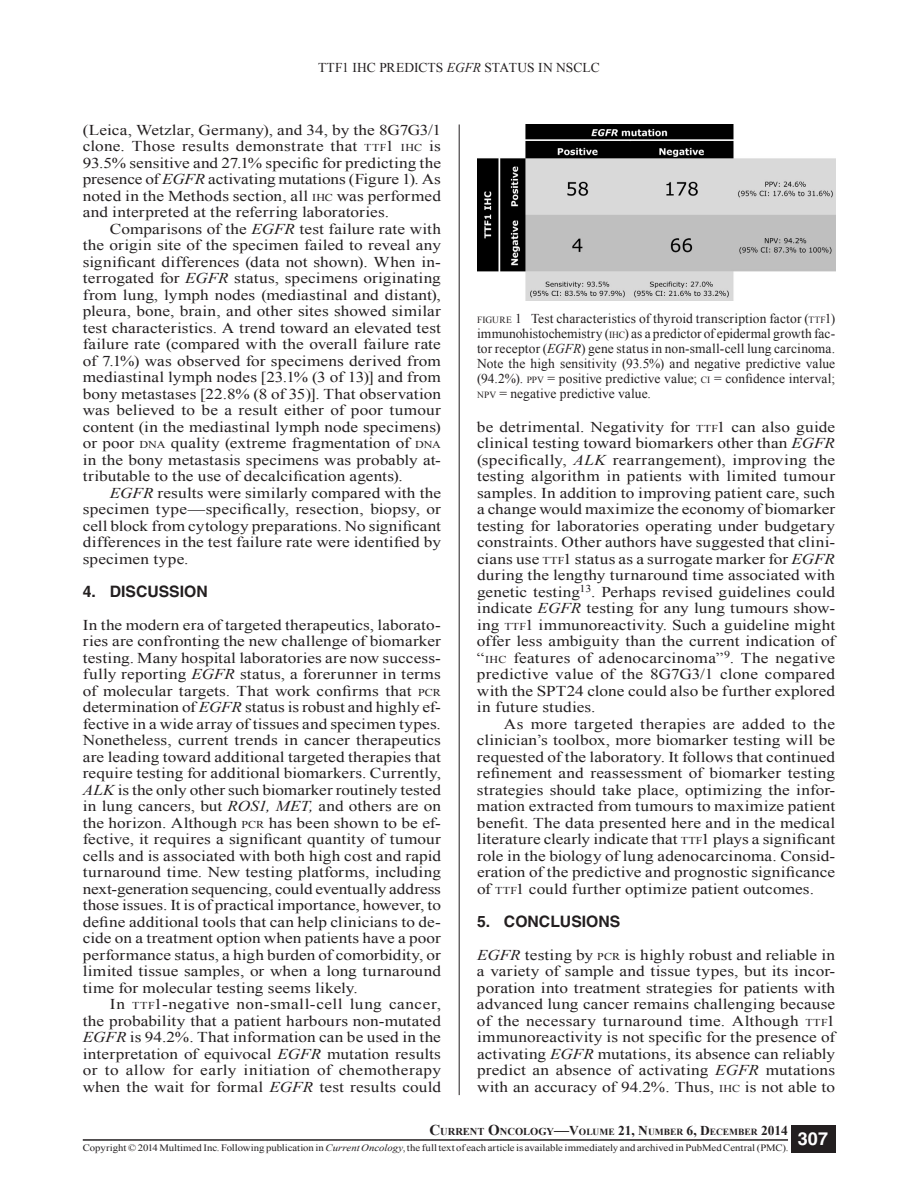
<style>
.page{position:relative;width:918px;height:1188px;background:#fff}
.page>*{position:absolute;margin:0;border:0;box-sizing:border-box;transform-origin:0 0}
.t1{font:700 18px "Helvetica";color:#fff}
.t2{font:700 15.75px "Helvetica";color:#231f20}
.t3{font:15px/16.5px "Times New Roman";letter-spacing:.005em;color:#231f20;text-align:justify;scale:1.15 1}
.t4{font:13.5px/15px "Times New Roman";letter-spacing:.005em;color:#231f20;text-align:justify}
.t5{font:9.75px "Times New Roman";color:#231f20;scale:1.1 1}
.t6{font:700 9.45px "Times New Roman";color:#231f20}
.s1{font-style:italic}
.s2{font-size:10.5px}
.s3{font-style:inherit}
.s4{font-size:9.45px}
.s5{font-size:15px}
.s6{font-size:13.5px}
</style>
<div class="page">
<div style="left:791px;top:1125px;width:44px;height:28px;background:#231f20"></div>
<hr style="left:83px;top:1139px;width:705px;height:2px;background:#231f20">
<hr style="left:459px;top:124px;width:1px;height:971px;background:#231f20">
<img style="left:477px;top:124px;width:358px;height:177px">
<p class="t4" style="left:318px;top:60px;width:283px">TTF1 IHC PREDICTS <span class="s1">EGFR</span> STATUS IN NSCLC</p>
<p class="t3" style="left:83px;top:121px;width:313px">(Leica, Wetzlar, Germany), and 34, by the 8G7G3/1 clone. Those results demonstrate that <span class="s2">TTF</span><span class="s3">1</span> <span class="s2">IHC</span> is 93.5% sensitive and 27.1% specific for predicting the presence of <span class="s1">EGFR</span> activating mutations (Figure 1). As noted in the Methods section, all <span class="s2">IHC</span> was performed and interpreted at the referring laboratories.</p>
<p class="t3" style="left:83px;top:220px;width:313px;text-indent:27px">Comparisons of the <span class="s1">EGFR</span> test failure rate with the origin site of the specimen failed to reveal any significant differences (data not shown). When in&shy;terrogated for <span class="s1">EGFR</span> status, specimens originating from lung, lymph nodes (mediastinal and distant), pleura, bone, brain, and other sites showed similar test characteristics. A trend toward an elevated test failure rate (compared with the overall failure rate of 7.1%) was observed for specimens derived from mediastinal lymph nodes [23.1% (3 of 13)] and from bony metastases [22.8% (8 of 35)]. That observation was believed to be a result either of poor tumour content (in the mediastinal lymph node specimens) or poor <span class="s2">DNA</span> quality (extreme fragmentation of <span class="s2">DNA </span>in the bony metastasis specimens was probably at&shy;tributable to the use of decalcification agents).</p>
<p class="t3" style="left:83px;top:484px;width:313px;text-indent:27px"><span class="s1">EGFR</span> results were similarly compared with the specimen type—specifically, resection, biopsy, or cell block from cytology preparations. No significant differences in the test failure rate were identified by specimen type.</p>
<p class="t2" style="left:83px;top:582px;width:127px">4. DISCUSSION</p>
<p class="t3" style="left:83px;top:616px;width:313px">In the modern era of targeted therapeutics, laborato&shy;ries are confronting the new challenge of biomarker testing. Many hospital laboratories are now success&shy;fully reporting <span class="s1">EGFR</span> status, a forerunner in terms of molecular targets. That work confirms that <span class="s2">PCR </span>determination of <span class="s1">EGFR</span> status is robust and highly ef&shy;fective in a wide array of tissues and specimen types.<br>Nonetheless, current trends in cancer therapeutics are leading toward additional targeted therapies that require testing for additional biomarkers. Currently, <span class="s1">ALK</span> is the only other such biomarker routinely tested in lung cancers, but <span class="s1">ROS1, MET,</span> and others are on the horizon. Although <span class="s2">PCR</span> has been shown to be ef&shy;fective, it requires a significant quantity of tumour cells and is associated with both high cost and rapid turnaround time. New testing platforms, including next-generation sequencing, could eventually address those issues. It is of practical importance, however, to define additional tools that can help clinicians to de&shy;cide on a treatment option when patients have a poor performance status, a high burden of comorbidity, or limited tissue samples, or when a long turnaround time for molecular testing seems likely.</p>
<p class="t3" style="left:83px;top:996px;width:313px;text-indent:27px">In <span class="s2">TTF</span><span class="s3">1</span>-negative non-small-cell lung cancer, the probability that a patient harbours non-mutated <span class="s1">EGFR</span> is 94.2%. That information can be used in the interpretation of equivocal <span class="s1">EGFR</span> mutation results or to allow for early initiation of chemotherapy when the wait for formal <span class="s1">EGFR</span> test results could</p>
<p class="t4" style="left:477px;top:311px;width:360px"><span class="s4">FIGURE</span> <span class="s3">1</span> Test characteristics of thyroid transcription factor (<span class="s4">TTF</span><span class="s3">1</span>) immunohistochemistry (<span class="s4">IHC</span>) as a predictor of epidermal growth fac&shy;tor receptor (<span class="s1">EGFR</span>) gene status in non-small-cell lung carcinoma.<br>Note the high sensitivity (93.5%) and negative predictive value (94.2%). <span class="s4">PPV</span> = positive predictive value; <span class="s4">CI</span> = confidence interval; <span class="s4">NPV</span> = negative predictive value.</p>
<p class="t3" style="left:477px;top:418px;width:313px">be detrimental. Negativity for <span class="s2">TTF</span><span class="s3">1</span> can also guide clinical testing toward biomarkers other than <span class="s1">EGFR </span>(specifically, <span class="s1">ALK</span> rearrangement), improving the testing algorithm in patients with limited tumour samples. In addition to improving patient care, such a change would maximize the economy of biomarker testing for laboratories operating under budgetary constraints. Other authors have suggested that clini&shy;cians use <span class="s2">TTF</span><span class="s3">1</span> status as a surrogate marker for <span class="s1">EGFR </span>during the lengthy turnaround time associated with genetic testing<sup>13</sup>. Perhaps revised guidelines could indicate <span class="s1">EGFR</span> testing for any lung tumours show&shy;ing <span class="s2">TTF</span><span class="s3">1</span> immunoreactivity. Such a guideline might offer less ambiguity than the current indication of “<span class="s2">IHC</span> features of adenocarcinoma”<sup>9</sup>. The negative predictive value of the 8G7G3/1 clone compared with the SPT24 clone could also be further explored in future studies.</p>
<p class="t3" style="left:477px;top:715px;width:313px;text-indent:27px">As more targeted therapies are added to the clinician’s toolbox, more biomarker testing will be requested of the laboratory. It follows that continued refinement and reassessment of biomarker testing strategies should take place, optimizing the infor&shy;mation extracted from tumours to maximize patient benefit. The data presented here and in the medical literature clearly indicate that <span class="s2">TTF</span><span class="s3">1</span> plays a significant role in the biology of lung adenocarcinoma. Consid&shy;eration of the predictive and prognostic significance of <span class="s2">TTF</span><span class="s3">1</span> could further optimize patient outcomes.</p>
<p class="t2" style="left:477px;top:911px;width:145px">5. CONCLUSIONS</p>
<p class="t3" style="left:477px;top:946px;width:313px"><span class="s1">EGFR</span> testing by <span class="s2">PCR</span> is highly robust and reliable in a variety of sample and tissue types, but its incor&shy;poration into treatment strategies for patients with advanced lung cancer remains challenging because of the necessary turnaround time. Although <span class="s2">TTF</span><span class="s3">1 </span>immunoreactivity is not specific for the presence of activating <span class="s1">EGFR</span> mutations, its absence can reliably predict an absence of activating <span class="s1">EGFR</span> mutations with an accuracy of 94.2%. Thus, <span class="s2">IHC</span> is not able to</p>
<p class="t6" style="left:429px;top:1125px;width:360px"><span class="s5">C</span><span class="s2">URRENT</span> <span class="s5">O</span><span class="s2">NCOLOGY</span><span class="s5">—</span><span class="s6">V</span>OLUME <span class="s6">21, N</span>UMBER <span class="s6">6, D</span>ECEMBER <span class="s6">2014</span></p>
<p class="t5" style="left:83px;top:1141px;width:643px">Copyright © 2014 Multimed Inc. Following publication in <span class="s1">Current Oncology</span>, the full text of each article is available immediately and archived in PubMed Central (PMC).</p>
<p class="t1" style="left:798px;top:1128px;width:32px">307</p>
</div>
